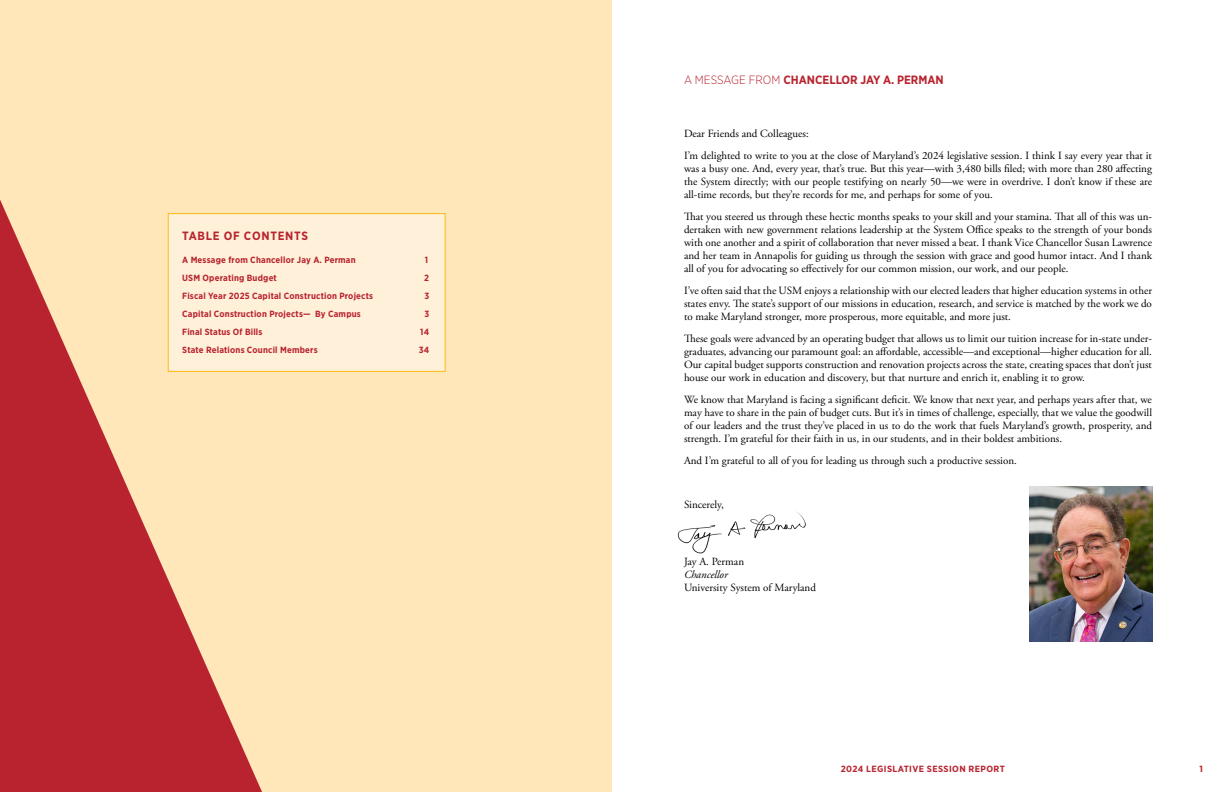
<style>
.page{position:relative;width:1224px;height:792px;background:#fff}
.page>*{position:absolute;margin:0;border:0;box-sizing:border-box;transform-origin:0 0}
.t1{font:700 12px "Gotham Narrow";color:#b8232f}
.t2{font:700 12px "Gotham Narrow";letter-spacing:.06em;color:#b8232f}
.t3{font:11px/13px "Adobe Garamond Pro";color:#000;text-align:justify}
.t4{font:italic 11px "Adobe Garamond Pro";color:#000}
.t5{font:700 9px/18px "Gotham Narrow";letter-spacing:.02em;color:#b8232f;text-align:center}
.t6{font:700 9px "Gotham Narrow";letter-spacing:.02em;color:#b8222f}
.t7{font:700 9px "Gotham Narrow";letter-spacing:.04em;color:#b8232f;scale:1.04 1}
.t8{font:700 9px "Gotham Narrow";letter-spacing:.02em;color:#b8232f;scale:1.04 1}
.s1{color:#b8222f}
.s2{font-weight:300}
</style>
<div class="page">
<img style="left:677px;top:512px;width:128px;height:41px">
<div style="left:0;top:0;width:612px;height:792px;background:#ffe7b9"></div>
<svg style="left:0;top:199px;width:262px;height:593px;background:#d7796b"></svg>
<img style="left:1030px;top:487px;width:122px;height:154px">
<div style="left:168px;top:213px;width:278px;height:159px;background:#fff1d9;border:1px solid #fdb913"></div>
<p class="t2" style="left:182px;top:228px;width:127px">TABLE OF CONTENTS</p>
<p class="t6" style="left:182px;top:254px;width:175px">A Message from Chancellor Jay A. Perman</p>
<p class="t5" style="left:182px;top:268px;width:192px;text-align:left">USM Operating Budget<br>Fiscal Year 2025 Capital Cons<span class="s1">truct</span>ion Projects Capital Construction Projects— By Campus Final Status Of Bills<br>State Relations Council Members</p>
<p class="t5" style="left:420px;top:250px;width:10px">1<br>2<br>3<br>3<br>14</p>
<p class="t5" style="left:419px;top:340px;width:12px">34</p>
<p class="t1" style="left:684px;top:72px;width:261px"><span class="s2">A MESSAGE FROM</span> CHANCELLOR JAY A. PERMAN</p>
<p class="t3" style="left:684px;top:123px;width:470px;line-height:22px">Dear Friends and Colleagues:<br>I’m delighted to write to you at the close of Maryland’s 2024 legislative session. I think I say every year that it</p>
<p class="t3" style="left:684px;top:162px;width:470px">was a busy one. And, every year, that’s true. But this year—with 3,480 bills filed; with more than 280 affecting the System directly; with our people testifying on nearly 50—we were in overdrive. I don’t know if these are all-time records, but they’re records for me, and perhaps for some of you.</p>
<p class="t3" style="left:684px;top:210px;width:470px">That you steered us through these hectic months speaks to your skill and your stamina. That all of this was un&shy;dertaken with new government relations leadership at the System Office speaks to the strength of your bonds with one another and a spirit of collaboration that never missed a beat. I thank Vice Chancellor Susan Lawrence and her team in Annapolis for guiding us through the session with grace and good humor intact. And I thank all of you for advocating so effectively for our common mission, our work, and our people.</p>
<p class="t3" style="left:684px;top:284px;width:470px">I’ve often said that the USM enjoys a relationship with our elected leaders that higher education systems in other states envy. The state’s support of our missions in education, research, and service is matched by the work we do to make Maryland stronger, more prosperous, more equitable, and more just.</p>
<p class="t3" style="left:684px;top:332px;width:470px">These goals were advanced by an operating budget that allows us to limit our tuition increase for in-state under&shy;graduates, advancing our paramount goal: an affordable, accessible—and exceptional—higher education for all.<br>Our capital budget supports construction and renovation projects across the state, creating spaces that don’t just house our work in education and discovery, but that nurture and enrich it, enabling it to grow.</p>
<p class="t3" style="left:684px;top:393px;width:470px">We know that Maryland is facing a significant deficit. We know that next year, and perhaps years after that, we may have to share in the pain of budget cuts. But it’s in times of challenge, especially, that we value the goodwill of our leaders and the trust they’ve placed in us to do the work that fuels Maryland’s growth, prosperity, and strength. I’m grateful for their faith in us, in our students, and in their boldest ambitions.</p>
<p class="t3" style="left:684px;top:454px;width:335px">And I’m grateful to all of you for leading us through such a productive session.</p>
<p class="t3" style="left:684px;top:498px;width:41px">Sincerely,</p>
<p class="t3" style="left:684px;top:555px;width:62px">Jay A. Perman</p>
<p class="t4" style="left:684px;top:568px;width:45px">Chancellor</p>
<p class="t3" style="left:684px;top:581px;width:134px">University System of Maryland</p>
<p class="t7" style="left:841px;top:763px;width:159px">2024 LEGISLATIVE SESSION REPORT</p>
<p class="t8" style="left:1200px;top:763px;width:5px">1</p>
</div>
